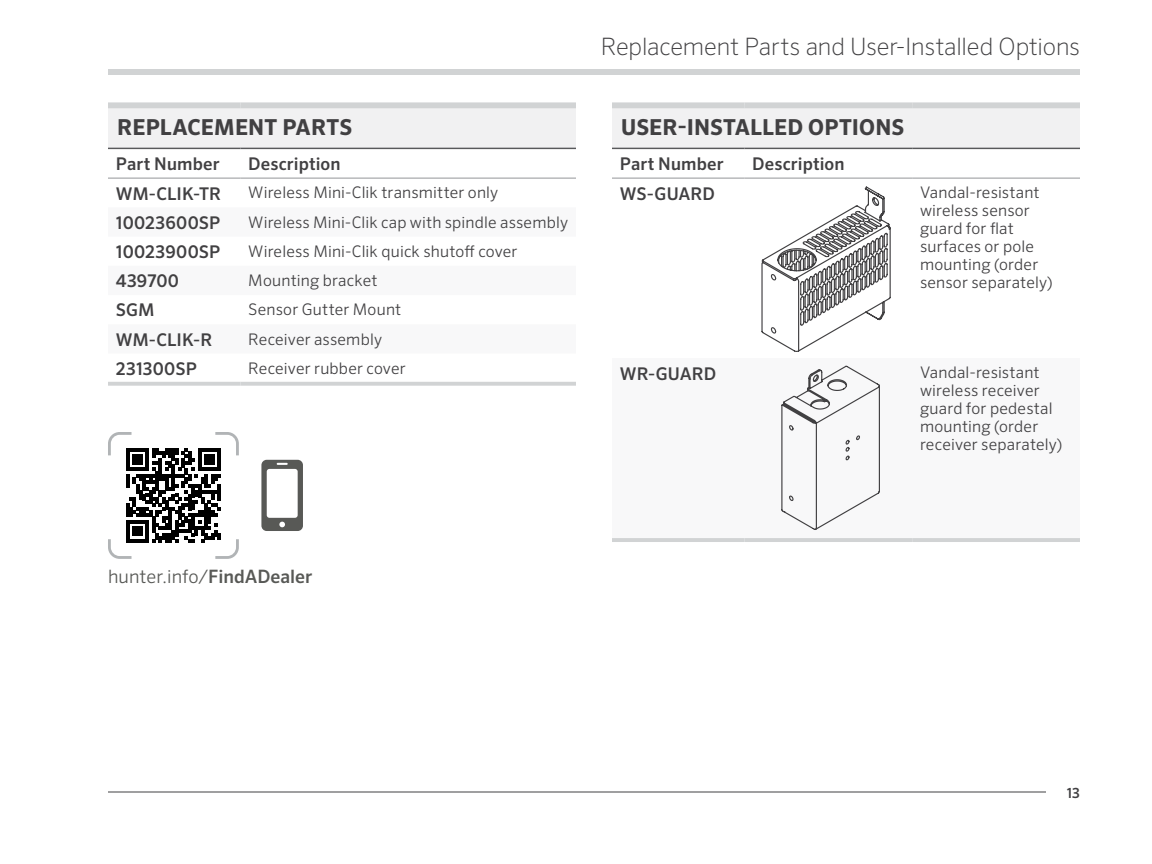
<style>
.page{position:relative;width:1152px;height:864px;background:#fff}
.page>*{position:absolute;margin:0;border:0;box-sizing:border-box;transform-origin:0 0}
.t1{font:200 24px "Sero Pro";letter-spacing:-.01em;color:#414042}
.t2{font:700 22px "Sero Pro";letter-spacing:.005em;color:#414042}
.t3{font:300 18.4px "Sero Pro";color:#585956}
.t4{font:500 17.6px "Sero Pro";letter-spacing:.01em;color:#414042}
.t5{font:300 16px/18px "Sero Pro";letter-spacing:.01em;color:#414042}
.t6{font:500 14px "Sero Pro";color:#414042}
.s1{font-weight:500}
</style>
<div class="page">
<div style="left:108px;top:69px;width:972px;height:6px;background:#d1d3d4"></div>
<hr style="left:108px;top:792px;width:972px;height:1px;background:#414042">
<div style="left:1047px;top:776px;width:33px;height:33px;background:#fff"></div>
<div style="left:108px;top:105px;width:468px;height:43px;background:#f1f1f2"></div>
<div style="left:108px;top:102px;width:132px;height:6px;background:#d1d3d4"></div>
<div style="left:240px;top:102px;width:336px;height:6px;background:#d1d3d4"></div>
<hr style="left:108px;top:148px;width:132px;height:1px;background:#58595b">
<hr style="left:240px;top:148px;width:336px;height:1px;background:#58595b">
<hr style="left:108px;top:178px;width:132px;height:1px;background:#939598">
<hr style="left:240px;top:178px;width:336px;height:1px;background:#939598">
<svg style="left:108px;top:382px;width:132px;height:4px"></svg>
<svg style="left:240px;top:382px;width:336px;height:4px"></svg>
<div style="left:612px;top:105px;width:468px;height:43px;background:#f1f1f2"></div>
<div style="left:612px;top:102px;width:132px;height:6px;background:#d1d3d4"></div>
<div style="left:744px;top:102px;width:168px;height:6px;background:#d1d3d4"></div>
<div style="left:912px;top:102px;width:168px;height:6px;background:#d1d3d4"></div>
<hr style="left:612px;top:148px;width:132px;height:1px;background:#58595b">
<hr style="left:744px;top:148px;width:168px;height:1px;background:#58595b">
<hr style="left:912px;top:148px;width:168px;height:1px;background:#58595b">
<hr style="left:612px;top:178px;width:132px;height:1px;background:#939598">
<hr style="left:744px;top:178px;width:168px;height:1px;background:#939598">
<hr style="left:912px;top:178px;width:168px;height:1px;background:#939598">
<hr style="left:612px;top:538px;width:132px;height:4px;background:#d1d3d4">
<hr style="left:744px;top:538px;width:168px;height:4px;background:#d1d3d4">
<hr style="left:912px;top:538px;width:168px;height:4px;background:#d1d3d4">
<svg style="left:761px;top:186px;width:130px;height:166px"></svg>
<svg style="left:781px;top:365px;width:99px;height:165px"></svg>
<svg style="left:261px;top:460px;width:42px;height:71px"></svg>
<svg style="left:108px;top:432px;width:131px;height:127px"></svg>
<h2 class="t2" style="left:117px;top:114px;width:237px">REPLACEMENT PARTS</h2>
<p class="t4" style="left:116px;top:153px;width:105px">Part Number</p>
<p class="t4" style="left:248px;top:153px;width:94px">Description</p>
<p class="t4" style="left:116px;top:183px;width:107px">WM-CLIK-TR</p>
<p class="t5" style="left:248px;top:184px;width:252px">Wireless Mini-Clik transmitter only</p>
<p class="t4" style="left:116px;top:212px;width:106px">10023600SP</p>
<p class="t5" style="left:248px;top:213px;width:321px">Wireless Mini-Clik cap with spindle assembly</p>
<p class="t4" style="left:116px;top:241px;width:106px">10023900SP</p>
<p class="t5" style="left:248px;top:242px;width:271px">Wireless Mini-Clik quick shutoff cover</p>
<p class="t4" style="left:116px;top:270px;width:65px">439700</p>
<p class="t5" style="left:248px;top:271px;width:131px">Mounting bracket</p>
<p class="t4" style="left:116px;top:300px;width:40px">SGM</p>
<p class="t5" style="left:248px;top:300px;width:155px">Sensor Gutter Mount</p>
<p class="t4" style="left:116px;top:329px;width:98px">WM-CLIK-R</p>
<p class="t5" style="left:248px;top:330px;width:135px">Receiver assembly</p>
<p class="t4" style="left:116px;top:358px;width:83px">231300SP</p>
<p class="t5" style="left:248px;top:359px;width:159px">Receiver rubber cover</p>
<h1 class="t1" style="left:601px;top:32px;width:481px">Replacement Parts and User-Installed Options</h1>
<h2 class="t2" style="left:621px;top:114px;width:285px">USER-INSTALLED OPTIONS</h2>
<p class="t4" style="left:620px;top:153px;width:105px">Part Number</p>
<p class="t4" style="left:752px;top:153px;width:94px">Description</p>
<p class="t4" style="left:620px;top:183px;width:97px">WS-GUARD</p>
<p class="t5" style="left:920px;top:184px;width:134px">Vandal-resistant wireless sensor guard for flat surfaces or pole mounting (order sensor separately)</p>
<p class="t4" style="left:620px;top:363px;width:98px">WR-GUARD</p>
<p class="t5" style="left:920px;top:364px;width:144px">Vandal-resistant wireless receiver guard for pedestal mounting (order receiver separately)</p>
<p class="t3" style="left:108px;top:566px;width:206px">hunter.info/<span class="s1">FindADealer</span></p>
<p class="t6" style="left:1067px;top:784px;width:15px">13</p>
</div>
